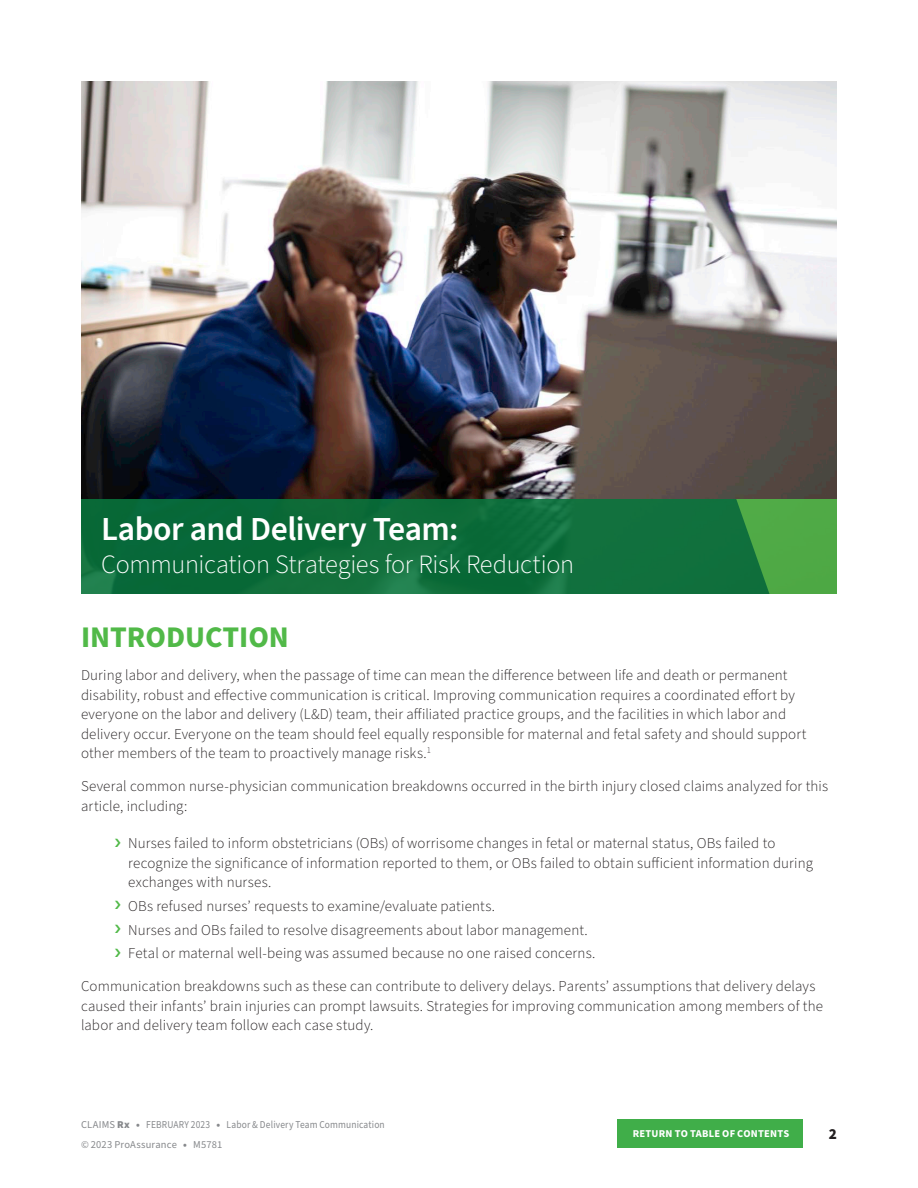
<style>
.page{position:relative;width:918px;height:1188px;background:#fff}
.page>*{position:absolute;margin:0;border:0;box-sizing:border-box;transform-origin:0 0}
.Body_Copy{font:600 33.6px "Source Sans Pro";letter-spacing:-.015em;color:#fff}
.Title_Green{font:700 30px "Source Sans Pro";color:#51b948}
.Body_Copy-2{font:300 26.4px "Source Sans Pro";letter-spacing:-.01em;color:#fff}
.Body{font:300 15px/19.5px "Source Sans Pro";letter-spacing:.01em;color:#231f20}
.t1{font:900 15px "Source Sans Pro";color:#231f20}
.t2{font:10.5px/19.4px "Source Sans Pro";letter-spacing:.015em;color:#87898c}
.t3{font:700 10.5px "Source Sans Pro";letter-spacing:.02em;color:#fff}
.s1{font-weight:900}
</style>
<div class="page">
<div style="left:617px;top:1119px;width:186px;height:29px;background:#40ae49"></div>
<img style="left:81px;top:81px;width:756px;height:419px">
<div style="left:81px;top:500px;width:756px;height:94px;background:#4fa945"></div>
<svg style="left:81px;top:500px;width:689px;height:94px;background:#0f6e3b"></svg>
<p class="Body_Copy" style="left:101px;top:507px;width:359px">Labor and Delivery Team:</p>
<p class="Body_Copy-2" style="left:101px;top:547px;width:474px">Communication Strategies for Risk Reduction</p>
<p class="Title_Green" style="left:81px;top:619px;width:209px">INTRODUCTION</p>
<p class="Body" style="left:81px;top:666px;width:727px">During labor and delivery, when the passage of time can mean the difference between life and death or permanent disability, robust and effective communication is critical. Improving communication requires a coordinated effort by everyone on the labor and delivery (L&amp;D) team, their affiliated practice groups, and the facilities in which labor and delivery occur. Everyone on the team should feel equally responsible for maternal and fetal safety and should support other members of the team to proactively manage risks.<sup>1</sup></p>
<p class="Body" style="left:81px;top:777px;width:749px">Several common nurse-physician communication breakdowns occurred in the birth injury closed claims analyzed for this article, including:</p>
<p class="Body" style="left:128px;top:834px;width:686px">Nurses failed to inform obstetricians (OBs) of worrisome changes in fetal or maternal status, OBs failed to recognize the significance of information reported to them, or OBs failed to obtain sufficient information during exchanges with nurses.</p>
<p class="Body" style="left:128px;top:897px;width:368px">OBs refused nurses’ requests to examine/evaluate patients.</p>
<p class="Body" style="left:128px;top:920px;width:461px">Nurses and OBs failed to resolve disagreements about labor management.</p>
<p class="Body" style="left:128px;top:944px;width:469px">Fetal or maternal well-being was assumed because no one raised concerns.</p>
<p class="Body" style="left:81px;top:977px;width:744px">Communication breakdowns such as these can contribute to delivery delays. Parents’ assumptions that delivery delays caused their infants’ brain injuries can prompt lawsuits. Strategies for improving communication among members of the labor and delivery team follow each case study.</p>
<p class="t2" style="left:81px;top:1115px;width:305px">CLAIMS <span class="s1">Rx •</span> FEBRUARY 2023 <span class="s1">•</span> Labor &amp; Delivery Team Communication © 2023 ProAssurance <span class="s1">•</span> M5781</p>
<p class="t3" style="left:633px;top:1127px;width:158px">RETURN TO TABLE OF CONTENTS</p>
<p class="t1" style="left:829px;top:1124px;width:10px">2</p>
</div>
